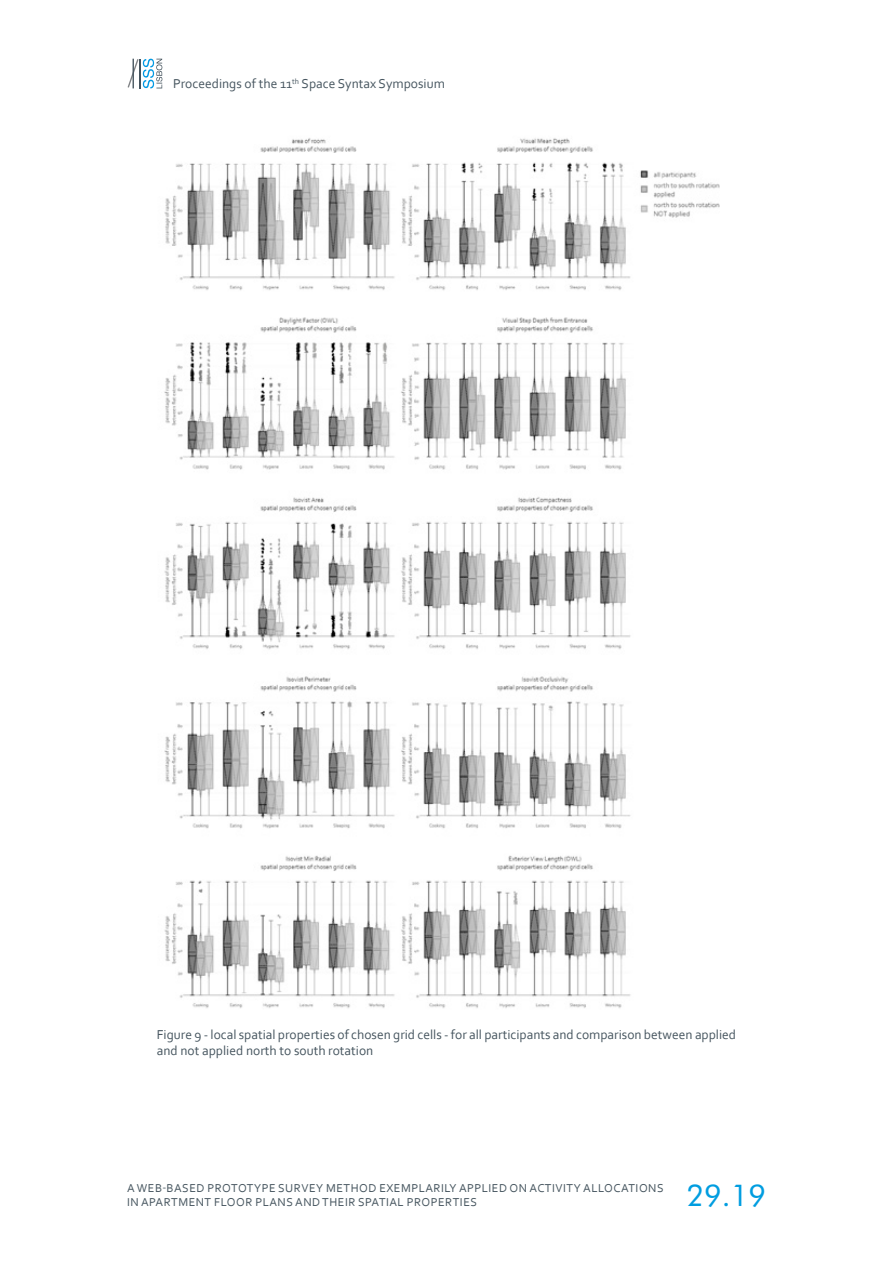
<style>
.page{position:relative;width:893px;height:1263px;background:#fff}
.page>*{position:absolute;margin:0;border:0;box-sizing:border-box;transform-origin:0 0}
.t1{font:30px "Futura BT";color:#009de0}
.t2{font:13.5px/16.2px "Corbel";color:#46555f}
.t3{font:12px/14.4px "Corbel";letter-spacing:.04em;color:#46555f}
</style>
<div class="page">
<svg style="left:128px;top:59px;width:34px;height:29px"></svg>
<img style="left:164px;top:138px;width:556px;height:870px">
<p class="t2" style="left:173px;top:76px;width:273px">Proceedings of the 11<sup>th</sup> Space Syntax Symposium</p>
<p class="t2" style="left:157px;top:1026px;width:581px">Figure 9 - local spatial properties of chosen grid cells - for all participants and comparison between applied and not applied north to south rotation</p>
<p class="t3" style="left:127px;top:1180px;width:538px">A WEB-BASED PROTOTYPE SURVEY METHOD EXEMPLARILY APPLIED ON ACTIVITY ALLOCATIONS<br>IN APARTMENT FLOOR PLANS AND THEIR SPATIAL PROPERTIES</p>
<h1 class="t1" style="left:686px;top:1177px;width:81px">29.19</h1>
</div>
